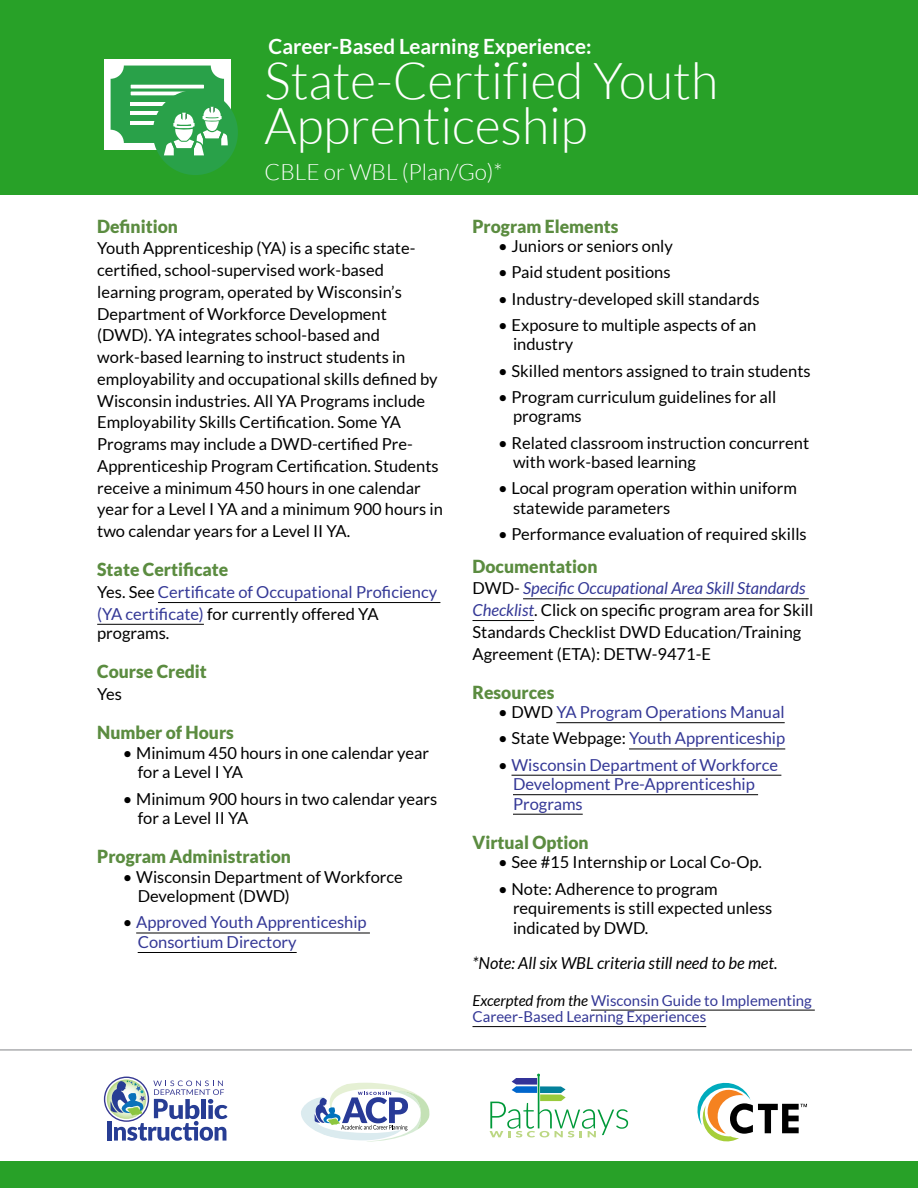
<style>
.page{position:relative;width:918px;height:1188px;background:#fff}
.page>*{position:absolute;margin:0;border:0;box-sizing:border-box;transform-origin:0 0}
.Heading{font:300 51px/45px "Lato";color:#fff}
.code{font:300 22.5px "Lato";color:#fff}
.handout_top_head{font:700 21px "Lato";color:#fff}
.Subhead_career{font:900 18px "Lato";color:#5b8c40}
.body_for_18{font:16.5px/21.8px "Lato";color:#000}
.bullet_for_18{font:16.5px/19.5px "Lato";color:#000}
.bullet_for_18-2{font:16.5px/19.5px "Lato";color:#343896}
.body_for_18-2{font:16.5px/21.8px "Lato";color:#343896}
.body_for_18-3{font:italic 16.5px "Lato";color:#000}
.body_for_18-4{font:15px/16.5px "Lato";color:#343896}
.s1{color:#000}
.s2{font-style:italic;color:#343896}
.s3{font-style:italic;color:#000}
</style>
<div class="page">
<div style="left:0;top:0;width:918px;height:194px;background:#28a128"></div>
<div style="left:104px;top:59px;width:127px;height:91px;background:#fff"></div>
<div style="left:111px;top:66px;width:113px;height:77px;background:#29a149;border-radius:13px"></div>
<hr style="left:131px;top:92px;width:73px;height:3px;background:#fff">
<svg style="left:131px;top:85px;width:73px;height:4px"></svg>
<hr style="left:131px;top:102px;width:36px;height:4px;background:#fff">
<hr style="left:131px;top:112px;width:36px;height:3px;background:#fff">
<hr style="left:131px;top:121px;width:36px;height:3px;background:#fff">
<div style="left:153px;top:90px;width:85px;height:85px;background:#29a149;border-radius:50%"></div>
<svg style="left:164px;top:106px;width:64px;height:60px"></svg>
<hr style="left:158px;top:602px;width:282px;height:1px;background:#000">
<hr style="left:97px;top:624px;width:107px;height:1px;background:#000">
<hr style="left:136px;top:933px;width:234px;height:1px;background:#000">
<hr style="left:138px;top:952px;width:159px;height:1px;background:#000">
<hr style="left:523px;top:599px;width:286px;height:1px;background:#000">
<hr style="left:472px;top:620px;width:62px;height:1px;background:#000">
<hr style="left:556px;top:722px;width:229px;height:1px;background:#000">
<hr style="left:629px;top:749px;width:156px;height:1px;background:#000">
<hr style="left:512px;top:775px;width:269px;height:1px;background:#000">
<hr style="left:513px;top:794px;width:245px;height:1px;background:#000">
<hr style="left:513px;top:814px;width:70px;height:1px;background:#000">
<hr style="left:591px;top:1010px;width:224px;height:1px;background:#000">
<hr style="left:472px;top:1026px;width:234px;height:1px;background:#000">
<svg style="left:104px;top:1077px;width:124px;height:64px"></svg>
<svg style="left:301px;top:1083px;width:129px;height:59px"></svg>
<svg style="left:490px;top:1074px;width:138px;height:63px"></svg>
<svg style="left:697px;top:1083px;width:110px;height:58px"></svg>
<hr style="left:0;top:1050px;width:912px;height:1px;background:#828487">
<div style="left:0;top:1161px;width:918px;height:27px;background:#28a128"></div>
<p class="handout_top_head" style="left:269px;top:34px;width:324px">Career-Based Learning Experience:</p>
<h1 class="Heading" style="left:265px;top:58px;width:455px">State-Certified Youth<br>Apprenticeship</h1>
<p class="code" style="left:265px;top:160px;width:239px">CBLE or WBL (Plan/Go)*</p>
<h2 class="Subhead_career" style="left:97px;top:216px;width:82px">Definition</h2>
<p class="body_for_18" style="left:97px;top:237px;width:347px">Youth Apprenticeship (YA) is a specific state&shy;certified, school-supervised work-based learning program, operated by Wisconsin’s Department of Workforce Development (DWD). YA integrates school-based and work-based learning to instruct students in employability and occupational skills defined by Wisconsin industries. All YA Programs include Employability Skills Certification. Some YA Programs may include a DWD-certified Pre-Apprenticeship Program Certification. Students receive a minimum 450 hours in one calendar year for a Level I YA and a minimum 900 hours in two calendar years for a Level II YA.</p>
<h2 class="Subhead_career" style="left:97px;top:559px;width:133px">State Certificate</h2>
<p class="body_for_18-2" style="left:97px;top:581px;width:342px"><span class="s1">Yes. See</span> Certificate of Occupational Proficiency (YA certificate) <span class="s1">for currently offered YA</span></p>
<p class="body_for_18" style="left:97px;top:622px;width:74px">programs.</p>
<h2 class="Subhead_career" style="left:97px;top:661px;width:111px">Course Credit</h2>
<p class="body_for_18" style="left:97px;top:683px;width:26px">Yes</p>
<h2 class="Subhead_career" style="left:97px;top:722px;width:138px">Number of Hours</h2>
<p class="bullet_for_18" style="left:138px;top:743px;width:293px;text-indent:-15px">• Minimum 450 hours in one calendar year for a Level I YA</p>
<p class="bullet_for_18" style="left:138px;top:789px;width:301px;text-indent:-15px">• Minimum 900 hours in two calendar years for a Level II YA</p>
<h2 class="Subhead_career" style="left:97px;top:846px;width:195px">Program Administration</h2>
<p class="bullet_for_18" style="left:138px;top:867px;width:267px;text-indent:-15px">• Wisconsin Department of Workforce<br>Development (DWD)</p>
<p class="bullet_for_18-2" style="left:138px;top:913px;width:231px;text-indent:-15px"><span class="s1">•</span> Approved Youth Apprenticeship<br>Consortium Directory</p>
<h2 class="Subhead_career" style="left:472px;top:216px;width:148px">Program Elements</h2>
<p class="bullet_for_18" style="left:498px;top:236px;width:176px">• Juniors or seniors only</p>
<p class="bullet_for_18" style="left:498px;top:263px;width:174px">• Paid student positions</p>
<p class="bullet_for_18" style="left:498px;top:289px;width:263px">• Industry-developed skill standards</p>
<p class="bullet_for_18" style="left:513px;top:315px;width:245px;text-indent:-15px">• Exposure to multiple aspects of an industry</p>
<p class="bullet_for_18" style="left:498px;top:361px;width:314px">• Skilled mentors assigned to train students</p>
<p class="bullet_for_18" style="left:513px;top:387px;width:265px;text-indent:-15px">• Program curriculum guidelines for all programs</p>
<p class="bullet_for_18" style="left:513px;top:433px;width:298px;text-indent:-15px">• Related classroom instruction concurrent with work-based learning</p>
<p class="bullet_for_18" style="left:513px;top:479px;width:285px;text-indent:-15px">• Local program operation within uniform statewide parameters</p>
<p class="bullet_for_18" style="left:498px;top:524px;width:310px">• Performance evaluation of required skills</p>
<h2 class="Subhead_career" style="left:472px;top:555px;width:126px">Documentation</h2>
<p class="body_for_18" style="left:472px;top:577px;width:342px">DWD- <span class="s2">Specific Occupational Area Skill Standards Checklist</span>. Click on specific program area for Skill Standards Checklist DWD Education/Training Agreement (ETA): DETW-9471-E</p>
<h2 class="Subhead_career" style="left:472px;top:682px;width:83px">Resources</h2>
<p class="bullet_for_18-2" style="left:498px;top:702px;width:288px"><span class="s1">• DWD</span> YA Program Operations Manual</p>
<p class="bullet_for_18-2" style="left:498px;top:729px;width:289px"><span class="s1">• State Webpage:</span> Youth Apprenticeship</p>
<p class="bullet_for_18-2" style="left:513px;top:755px;width:267px;text-indent:-15px"><span class="s1">•</span> Wisconsin Department of Workforce<br>Development Pre-Apprenticeship<br>Programs</p>
<h2 class="Subhead_career" style="left:472px;top:832px;width:118px">Virtual Option</h2>
<p class="bullet_for_18" style="left:498px;top:853px;width:266px">• See #15 Internship or Local Co-Op.</p>
<p class="bullet_for_18" style="left:513px;top:879px;width:261px;text-indent:-15px">• Note: Adherence to program requirements is still expected unless indicated by DWD.</p>
<p class="body_for_18-3" style="left:472px;top:954px;width:307px">*Note: All six WBL criteria still need to be met.</p>
<p class="body_for_18-4" style="left:472px;top:992px;width:341px"><span class="s3">Excerpted from the</span> Wisconsin Guide to Implementing<br>Career-Based Learning Experiences</p>
</div>
